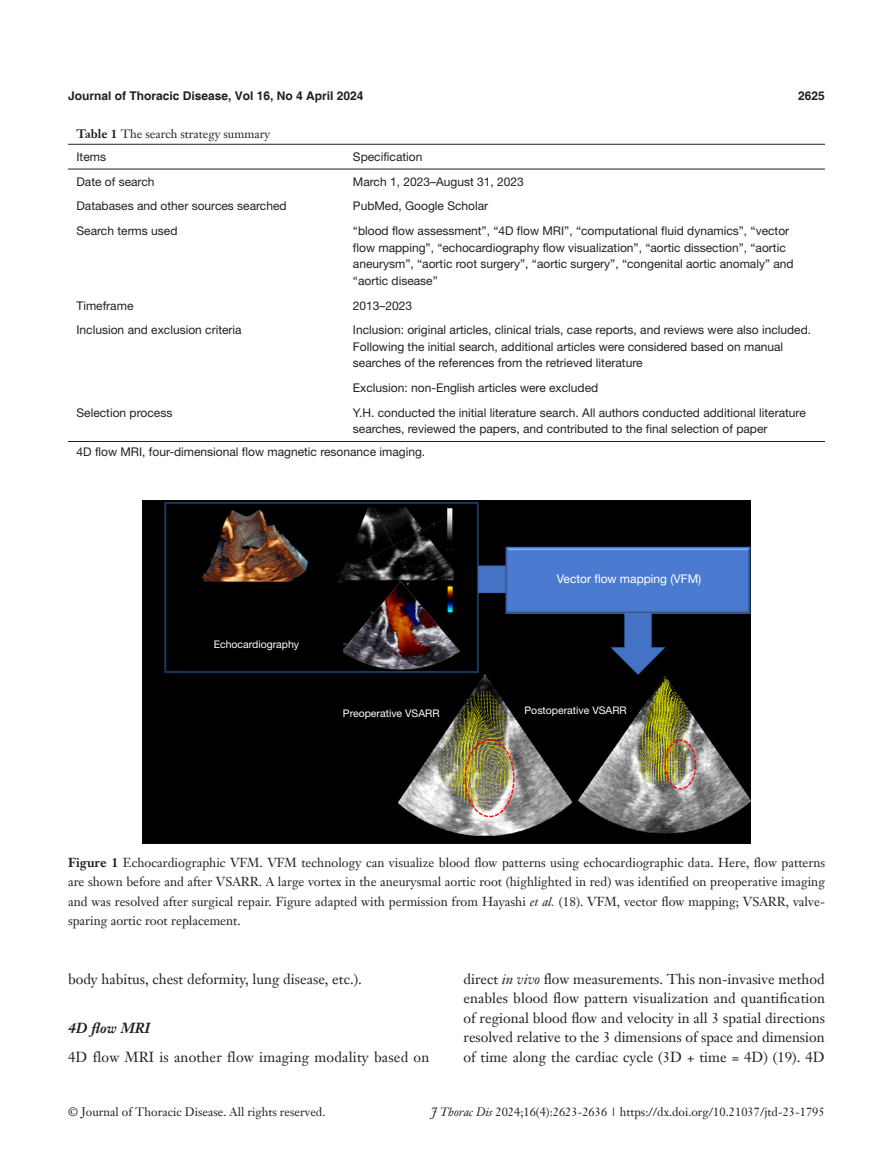
<style>
.page{position:relative;width:893px;height:1170px;background:#fff}
.page>*{position:absolute;margin:0;border:0;box-sizing:border-box;transform-origin:0 0}
.t1{font:14.25px/19.5px "Janson Text LT";color:#231f20;text-align:justify}
._2ji-6_5{font:italic 700 14.25px "Janson Text LT";color:#231f20}
.t2{font:12.75px/19.5px "Janson Text LT";color:#231f20;text-align:justify}
.C-biaoge{font:12px/16.5px "Helvetica Neue LT Pro";color:#231f20}
.C-biaoge-2{font:12px "Janson Text LT";color:#231f20}
.t3{font:700 12px "Helvetica";color:#231f20}
.B-References{font:12px "Helvetica Neue LT Pro";color:#fff}
.B-References-2{font:10.5px "Helvetica Neue LT Pro";color:#fff}
.s1{font-weight:700}
.s2{font-style:italic}
</style>
<div class="page">
<hr style="left:68px;top:144px;width:285px;height:1px;background:#231f20">
<hr style="left:353px;top:144px;width:472px;height:1px;background:#231f20">
<hr style="left:68px;top:169px;width:285px;height:1px;background:#231f20">
<hr style="left:353px;top:169px;width:472px;height:1px;background:#231f20">
<hr style="left:68px;top:441px;width:285px;height:1px;background:#231f20">
<hr style="left:353px;top:441px;width:472px;height:1px;background:#231f20">
<img style="left:142px;top:500px;width:609px;height:343px">
<p class="t3" style="left:68px;top:88px;width:297px">Journal of Thoracic Disease, Vol 16, No 4 April 2024</p>
<p class="t3" style="left:798px;top:88px;width:28px">2625</p>
<p class="C-biaoge-2" style="left:77px;top:126px;width:195px"><span class="s1">Table 1</span> The search strategy summary</p>
<p class="C-biaoge" style="left:77px;top:148px;width:31px">Items</p>
<p class="C-biaoge" style="left:353px;top:148px;width:71px">Specification</p>
<p class="C-biaoge" style="left:77px;top:173px;width:80px">Date of search</p>
<p class="C-biaoge" style="left:353px;top:173px;width:172px">March 1, 2023–August 31, 2023</p>
<p class="C-biaoge" style="left:77px;top:198px;width:212px">Databases and other sources searched</p>
<p class="C-biaoge" style="left:353px;top:198px;width:137px">PubMed, Google Scholar</p>
<p class="C-biaoge" style="left:77px;top:222px;width:102px">Search terms used</p>
<p class="C-biaoge" style="left:353px;top:222px;width:442px">“blood flow assessment”, “4D flow MRI”, “computational fluid dynamics”, “vector flow mapping”, “echocardiography flow visualization”, “aortic dissection”, “aortic aneurysm”, “aortic root surgery”, “aortic surgery”, “congenital aortic anomaly” and “aortic disease”</p>
<p class="C-biaoge" style="left:77px;top:297px;width:58px">Timeframe</p>
<p class="C-biaoge" style="left:353px;top:297px;width:61px">2013–2023</p>
<p class="C-biaoge" style="left:77px;top:321px;width:167px">Inclusion and exclusion criteria</p>
<p class="C-biaoge" style="left:353px;top:321px;width:460px">Inclusion: original articles, clinical trials, case reports, and reviews were also included.<br>Following the initial search, additional articles were considered based on manual searches of the references from the retrieved literature</p>
<p class="C-biaoge" style="left:353px;top:379px;width:247px">Exclusion: non-English articles were excluded</p>
<p class="C-biaoge" style="left:77px;top:404px;width:97px">Selection process</p>
<p class="C-biaoge" style="left:353px;top:404px;width:454px">Y.H. conducted the initial literature search. All authors conducted additional literature searches, reviewed the papers, and contributed to the final selection of paper</p>
<p class="C-biaoge" style="left:77px;top:443px;width:350px">4D flow MRI, four-dimensional flow magnetic resonance imaging.</p>
<p class="B-References-2" style="left:214px;top:637px;width:87px">Echocardiography</p>
<p class="B-References" style="left:557px;top:570px;width:146px">Vector flow mapping (VFM)</p>
<p class="B-References-2" style="left:343px;top:706px;width:98px">Preoperative VSARR</p>
<p class="B-References-2" style="left:524px;top:703px;width:104px">Postoperative VSARR</p>
<p class="t2" style="left:68px;top:852px;width:759px"><span class="s1">Figure 1</span> Echocardiographic VFM. VFM technology can visualize blood flow patterns using echocardiographic data. Here, flow patterns are shown before and after VSARR. A large vortex in the aneurysmal aortic root (highlighted in red) was identified on preoperative imaging and was resolved after surgical repair. Figure adapted with permission from Hayashi <span class="s2">et al.</span> (18). VFM, vector flow mapping; VSARR, valve&shy;sparing aortic root replacement.</p>
<p class="t1" style="left:68px;top:968px;width:295px">body habitus, chest deformity, lung disease, etc.).</p>
<p class="_2ji-6_5" style="left:68px;top:1018px;width:84px">4D flow MRI</p>
<p class="t1" style="left:68px;top:1046px;width:363px">4D flow MRI is another flow imaging modality based on</p>
<p class="t1" style="left:463px;top:968px;width:363px">direct <span class="s2">in vivo</span> flow measurements. This non-invasive method enables blood flow pattern visualization and quantification of regional blood flow and velocity in all 3 spatial directions resolved relative to the 3 dimensions of space and dimension of time along the cardiac cycle (3D + time = 4D) (19). 4D</p>
<p class="C-biaoge-2" style="left:68px;top:1104px;width:259px">© Journal of Thoracic Disease. All rights reserved.</p>
<p class="C-biaoge-2" style="left:431px;top:1104px;width:395px"><span class="s2">J Thorac Dis</span> 2024;16(4):2623-2636 | https://dx.doi.org/10.21037/jtd-23-1795</p>
</div>
